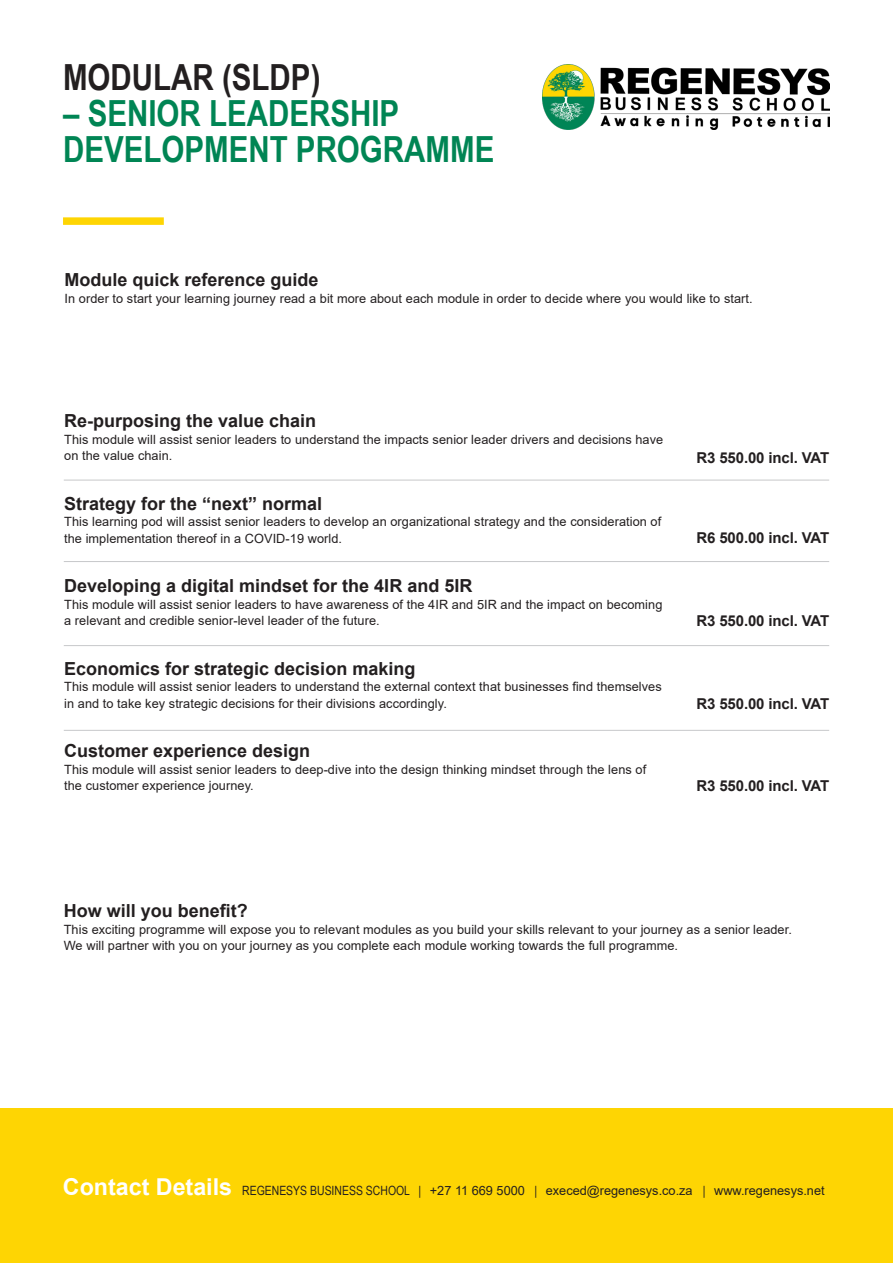
<style>
.page{position:relative;width:893px;height:1263px;background:#fff}
.page>*{position:absolute;margin:0;border:0;box-sizing:border-box;transform-origin:0 0}
.t1{font:700 36px "Arial Narrow";color:#008554}
.t2{font:700 36px "Arial Narrow";color:#231f20}
.t3{font:700 18px "Arial";color:#231f20}
.t4{font:700 15px "Arial";letter-spacing:-.01em;color:#231f20}
.t5{font:12.75px/16.5px "Arial";letter-spacing:.005em;color:#231f20}
.s1{font-weight:700;font-size:23.25px;color:#fff}
.s2{font-family:"Arial Narrow"}
</style>
<div class="page">
<div style="left:0;top:1109px;width:893px;height:154px;background:#fed503"></div>
<hr style="left:64px;top:480px;width:765px;height:1px;background:#c7c8ca">
<hr style="left:64px;top:645px;width:765px;height:1px;background:#c7c8ca">
<hr style="left:64px;top:561px;width:765px;height:1px;background:#c7c8ca">
<hr style="left:64px;top:730px;width:765px;height:1px;background:#c7c8ca">
<img style="left:542px;top:65px;width:288px;height:64px">
<div style="left:63px;top:217px;width:101px;height:8px;background:#fed503"></div>
<p class="t2" style="left:63px;top:50px;width:259px">MODULAR (SLDP)</p>
<p class="t1" style="left:63px;top:86px;width:338px">– SENIOR LEADERSHIP</p>
<p class="t1" style="left:63px;top:122px;width:433px">DEVELOPMENT PROGRAMME</p>
<p class="t3" style="left:65px;top:268px;width:256px">Module quick reference guide</p>
<p class="t5" style="left:65px;top:290px;width:690px">In order to start your learning journey read a bit more about each module in order to decide where you would like to start.</p>
<p class="t3" style="left:64px;top:409px;width:254px">Re-purposing the value chain</p>
<p class="t5" style="left:64px;top:431px;width:601px">This module will assist senior leaders to understand the impacts senior leader drivers and decisions have on the value chain.</p>
<p class="t3" style="left:64px;top:491px;width:260px">Strategy for the “next” normal</p>
<p class="t5" style="left:64px;top:513px;width:599px">This learning pod will assist senior leaders to develop an organizational strategy and the consideration of the implementation thereof in a COVID-19 world.</p>
<p class="t3" style="left:64px;top:574px;width:410px">Developing a digital mindset for the 4IR and 5IR</p>
<p class="t5" style="left:64px;top:596px;width:600px">This module will assist senior leaders to have awareness of the 4IR and 5IR and the impact on becoming a relevant and credible senior-level leader of the future.</p>
<p class="t3" style="left:64px;top:656px;width:353px">Economics for strategic decision making</p>
<p class="t5" style="left:64px;top:678px;width:599px">This module will assist senior leaders to understand the external context that businesses find themselves in and to take key strategic decisions for their divisions accordingly.</p>
<p class="t3" style="left:64px;top:739px;width:248px">Customer experience design</p>
<p class="t5" style="left:64px;top:761px;width:583px">This module will assist senior leaders to deep-dive into the design thinking mindset through the lens of the customer experience journey.</p>
<p class="t4" style="left:696px;top:447px;width:134px">R3 550.00 incl. VAT</p>
<p class="t4" style="left:696px;top:528px;width:134px">R6 500.00 incl. VAT</p>
<p class="t4" style="left:696px;top:610px;width:134px">R3 550.00 incl. VAT</p>
<p class="t4" style="left:696px;top:693px;width:134px">R3 550.00 incl. VAT</p>
<p class="t4" style="left:696px;top:776px;width:134px">R3 550.00 incl. VAT</p>
<p class="t3" style="left:64px;top:899px;width:186px">How will you benefit?</p>
<p class="t5" style="left:64px;top:921px;width:730px">This exciting programme will expose you to relevant modules as you build your skills relevant to your journey as a senior leader.</p>
<p class="t5" style="left:64px;top:937px;width:616px">We will partner with you on your journey as you complete each module working towards the full programme.</p>
<p class="t5" style="left:63px;top:1182px;width:763px"><span class="s1">Contact Details</span> <span class="s2">REGENESYS BUSINESS SCHOOL |</span> +27 11 669 5000 <span class="s2">|</span> execed@regenesys.co.za <span class="s2">|</span> www.regenesys.net</p>
</div>
